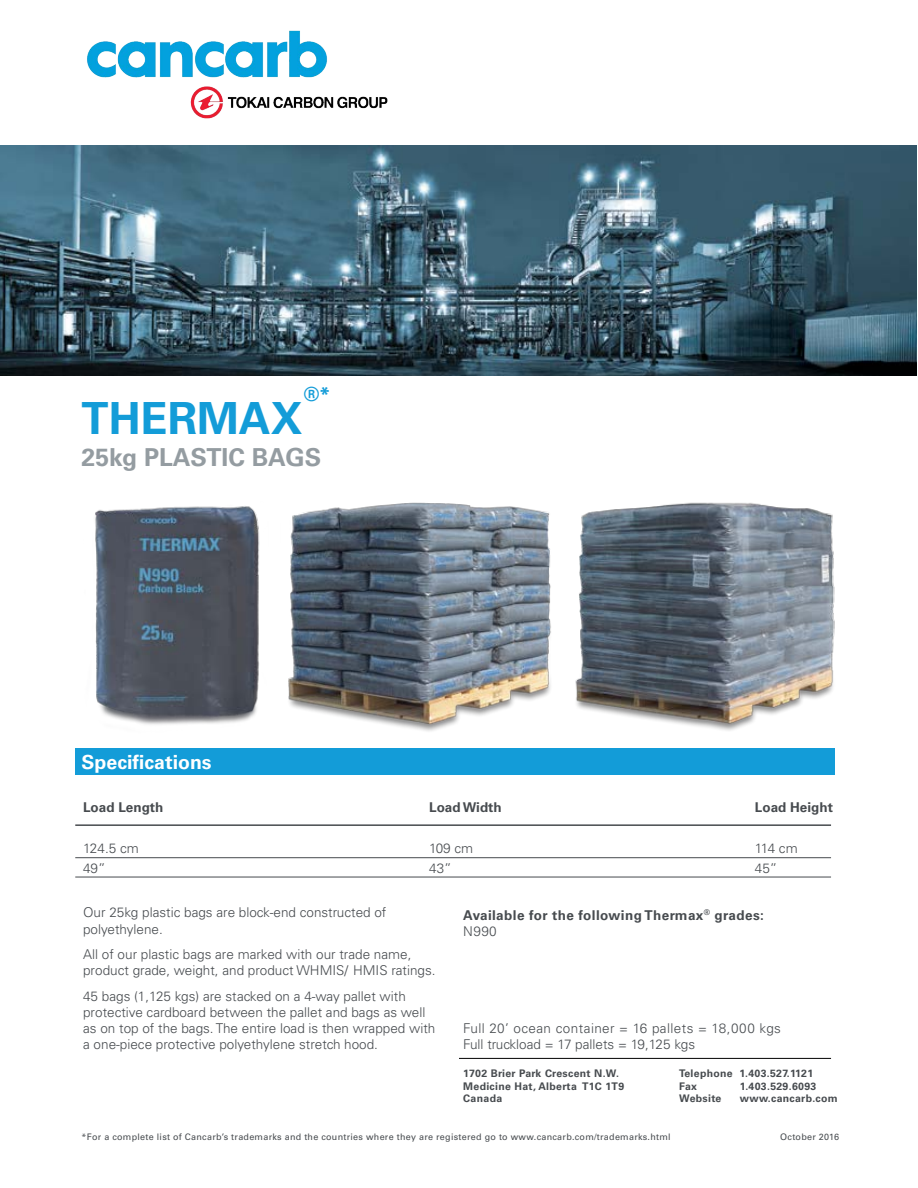
<style>
.page{position:relative;width:918px;height:1188px;background:#fff}
.page>*{position:absolute;margin:0;border:0;box-sizing:border-box;transform-origin:0 0}
.t1{font:700 44.25px "Univers";color:#139cd8}
.t2{font:700 24.75px "Univers";color:#949ca1}
.t3{font:700 19.5px "Univers";color:#fff}
.t4{font:700 19.5px "Univers";color:#139cd8}
.t5{font:300 13.5px/16.2px "Univers";color:#474b4f}
.t6{font:700 13.5px/16.2px "Univers";letter-spacing:.03em;color:#474b4f}
.t7{font:700 13.5px "Univers";letter-spacing:.01em;color:#474b4f}
.t8{font:700 10.5px "Univers";letter-spacing:.03em;color:#474b4f}
.t9{font:9px "Univers";letter-spacing:.03em;color:#474b4f}
.s1{font-weight:300}
</style>
<div class="page">
<img style="left:87px;top:30px;width:301px;height:89px">
<img style="left:0;top:145px;width:916px;height:230px">
<div style="left:75px;top:748px;width:760px;height:27px;background:#139cd8"></div>
<hr style="left:459px;top:1058px;width:372px;height:1px;background:#000">
<img style="left:369px;top:502px;width:182px;height:229px">
<img style="left:575px;top:502px;width:260px;height:229px">
<img style="left:95px;top:506px;width:274px;height:219px">
<hr style="left:75px;top:824px;width:756px;height:2px;background:#474b4f">
<hr style="left:75px;top:857px;width:756px;height:1px;background:#474b4f">
<hr style="left:75px;top:877px;width:756px;height:1px;background:#474b4f">
<h3 class="t4" style="left:304px;top:383px;width:28px">®*</h3>
<h1 class="t1" style="left:82px;top:393px;width:223px">THERMAX</h1>
<h2 class="t2" style="left:82px;top:443px;width:241px">25kg PLASTIC BAGS</h2>
<h3 class="t3" style="left:82px;top:751px;width:132px">Specifications</h3>
<p class="t7" style="left:83px;top:799px;width:82px">Load Length</p>
<p class="t7" style="left:429px;top:799px;width:74px">Load Width</p>
<p class="t7" style="left:755px;top:799px;width:80px">Load Height</p>
<p class="t5" style="left:83px;top:839px;width:57px;line-height:19.5px">124.5 cm<br>49”</p>
<p class="t5" style="left:429px;top:839px;width:46px;line-height:19.5px">109 cm<br>43”</p>
<p class="t5" style="left:755px;top:839px;width:44px;line-height:19.5px">114 cm<br>45”</p>
<p class="t5" style="left:83px;top:905px;width:305px">Our 25kg plastic bags are block-end constructed of polyethylene.</p>
<p class="t5" style="left:83px;top:946px;width:354px">All of our plastic bags are marked with our trade name, product grade, weight, and product WHMIS/ HMIS ratings.</p>
<p class="t5" style="left:83px;top:988px;width:354px">45 bags (1,125 kgs) are stacked on a 4-way pallet with protective cardboard between the pallet and bags as well as on top of the bags. The entire load is then wrapped with a one-piece protective polyethylene stretch hood.</p>
<p class="t6" style="left:463px;top:907px;width:302px">Available for the following Thermax<sup>®</sup> grades:<br><span class="s1">N990</span></p>
<p class="t5" style="left:463px;top:1020px;width:319px">Full 20’ ocean container = 16 pallets = 18,000 kgs<br>Full truckload = 17 pallets = 19,125 kgs</p>
<p class="t8" style="left:463px;top:1067px;width:157px">1702 Brier Park Crescent N.W.</p>
<p class="t8" style="left:679px;top:1067px;width:136px">Telephone 1.403.527.1121</p>
<p class="t8" style="left:463px;top:1080px;width:162px">Medicine Hat, Alberta T1C 1T9</p>
<p class="t8" style="left:679px;top:1080px;width:19px">Fax</p>
<p class="t8" style="left:740px;top:1080px;width:78px">1.403.529.6093</p>
<p class="t8" style="left:463px;top:1092px;width:40px">Canada</p>
<p class="t8" style="left:679px;top:1092px;width:44px">Website</p>
<p class="t8" style="left:740px;top:1092px;width:100px">www.cancarb.com</p>
<p class="t9" style="left:82px;top:1132px;width:591px">*For a complete list of Cancarb’s trademarks and the countries where they are registered go to www.cancarb.com/trademarks.html</p>
<p class="t9" style="left:780px;top:1132px;width:60px">October 2016</p>
</div>
